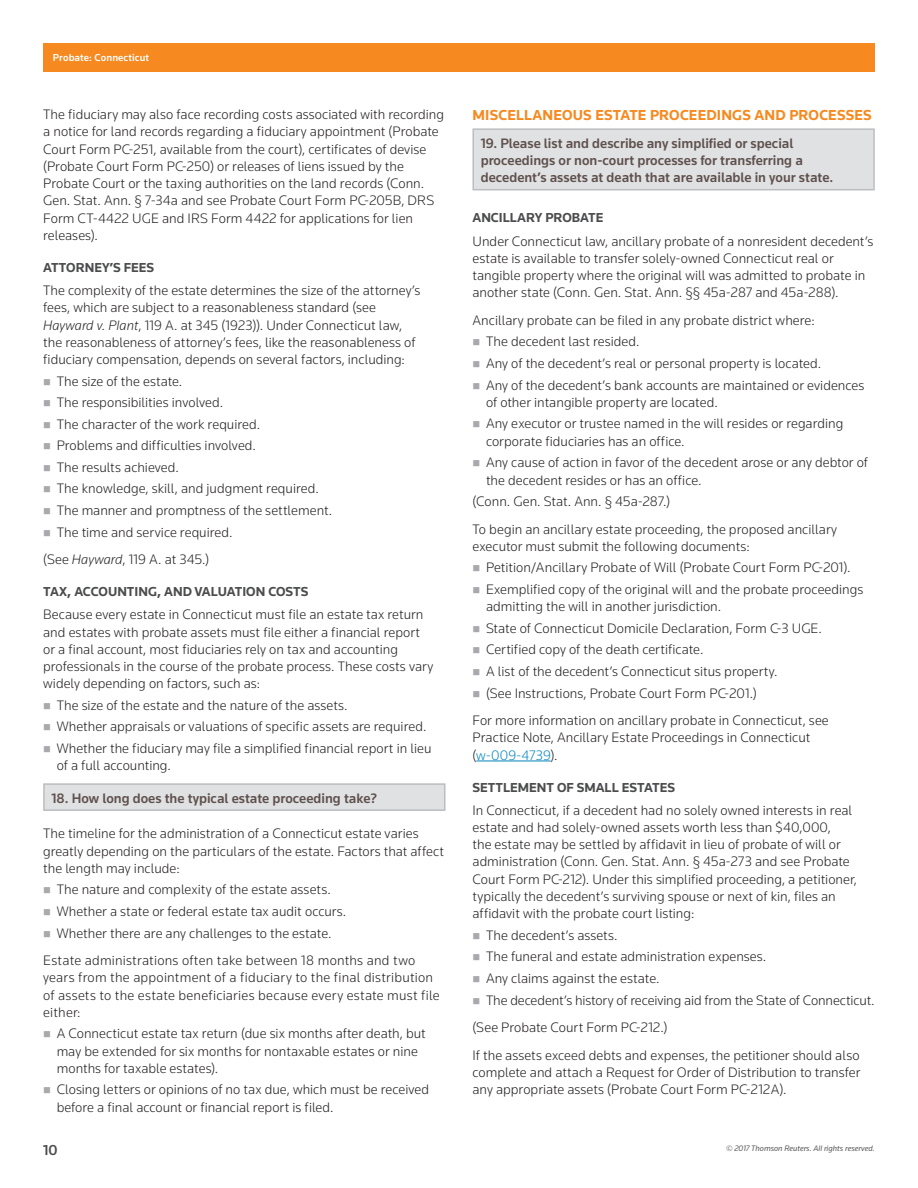
<style>
.page{position:relative;width:918px;height:1188px;background:#fff}
.page>*{position:absolute;margin:0;border:0;box-sizing:border-box;transform-origin:0 0}
.t1{font:700 15px "Knowledge";letter-spacing:.01em;color:#f6891f}
.t2{font:500 15px "Knowledge";color:#4b4c4d}
.t3{font:300 14.25px/17.2px "Knowledge";letter-spacing:.005em;color:#231f20}
.t4{font:500 14.25px/17.2px "Knowledge";color:#5f514d}
.t5{font:700 13.5px "Knowledge";color:#4b4c4d}
.t6{font:500 10.5px "Knowledge";letter-spacing:.01em;color:#fff}
.t7{font:italic 8.25px "Knowledge";color:#57585a}
.s1{font-style:italic}
.s2{color:#0083bf}
</style>
<div class="page">
<div style="left:43px;top:43px;width:832px;height:29px;background:#f6891f"></div>
<div style="left:44px;top:784px;width:401px;height:26px;background:#e0e1e3"></div>
<div style="left:43px;top:783px;width:403px;height:28px;border:2px solid #bcbdc0"></div>
<hr style="left:476px;top:761px;width:75px;height:1px;background:#0083bf">
<div style="left:473px;top:129px;width:401px;height:61px;background:#e0e1e3"></div>
<div style="left:472px;top:128px;width:403px;height:62px;border:2px solid #bcbdc0"></div>
<p class="t6" style="left:53px;top:51px;width:98px">Probate: Connecticut</p>
<p class="t3" style="left:43px;top:105px;width:402px">The fiduciary may also face recording costs associated with recording a notice for land records regarding a fiduciary appointment (Probate Court Form PC-251, available from the court), certificates of devise (Probate Court Form PC-250) or releases of liens issued by the Probate Court or the taxing authorities on the land records (Conn.<br>Gen. Stat. Ann. § 7-34a and see Probate Court Form PC-205B, DRS Form CT-4422 UGE and IRS Form 4422 for applications for lien releases).</p>
<p class="t5" style="left:43px;top:259px;width:112px">ATTORNEY’S FEES</p>
<p class="t3" style="left:43px;top:281px;width:379px">The complexity of the estate determines the size of the attorney’s fees, which are subject to a reasonableness standard (see <span class="s1">Hayward v. Plant</span>, 119 A. at 345 (1923)). Under Connecticut law, the reasonableness of attorney’s fees, like the reasonableness of fiduciary compensation, depends on several factors, including:</p>
<p class="t3" style="left:57px;top:370px;width:277px;line-height:21.6px">The size of the estate.<br>The responsibilities involved.<br>The character of the work required.<br>Problems and difficulties involved.<br>The results achieved.<br>The knowledge, skill, and judgment required.<br>The manner and promptness of the settlement.<br>The time and service required.</p>
<p class="t3" style="left:43px;top:550px;width:168px">(See <span class="s1">Hayward</span>, 119 A. at 345.)</p>
<p class="t5" style="left:43px;top:583px;width:267px">TAX, ACCOUNTING, AND VALUATION COSTS</p>
<p class="t3" style="left:43px;top:606px;width:392px">Because every estate in Connecticut must file an estate tax return and estates with probate assets must file either a financial report or a final account, most fiduciaries rely on tax and accounting professionals in the course of the probate process. These costs vary widely depending on factors, such as:</p>
<p class="t3" style="left:57px;top:694px;width:376px;line-height:21.6px">The size of the estate and the nature of the assets.<br>Whether appraisals or valuations of specific assets are required.<br>Whether the fiduciary may file a simplified financial report in lieu</p>
<p class="t3" style="left:57px;top:757px;width:116px">of a full accounting.</p>
<p class="t4" style="left:51px;top:789px;width:327px">18. How long does the typical estate proceeding take?</p>
<p class="t3" style="left:43px;top:825px;width:402px">The timeline for the administration of a Connecticut estate varies greatly depending on the particulars of the estate. Factors that affect the length may include:</p>
<p class="t3" style="left:57px;top:879px;width:291px;line-height:21.6px">The nature and complexity of the estate assets.<br>Whether a state or federal estate tax audit occurs.<br>Whether there are any challenges to the estate.</p>
<p class="t3" style="left:43px;top:952px;width:398px">Estate administrations often take between 18 months and two years from the appointment of a fiduciary to the final distribution of assets to the estate beneficiaries because every estate must file either:</p>
<p class="t3" style="left:57px;top:1025px;width:371px">A Connecticut estate tax return (due six months after death, but may be extended for six months for nontaxable estates or nine months for taxable estates).</p>
<p class="t3" style="left:57px;top:1081px;width:374px">Closing letters or opinions of no tax due, which must be received before a final account or financial report is filed.</p>
<p class="t2" style="left:43px;top:1141px;width:16px">10</p>
<p class="t1" style="left:472px;top:105px;width:401px">MISCELLANEOUS ESTATE PROCEEDINGS AND PROCESSES</p>
<p class="t4" style="left:481px;top:134px;width:354px">19. Please list and describe any simplified or special proceedings or non-court processes for transferring a decedent’s assets at death that are available in your state.</p>
<p class="t5" style="left:472px;top:210px;width:133px">ANCILLARY PROBATE</p>
<p class="t3" style="left:472px;top:232px;width:403px">Under Connecticut law, ancillary probate of a nonresident decedent’s estate is available to transfer solely-owned Connecticut real or tangible property where the original will was admitted to probate in another state (Conn. Gen. Stat. Ann. §§ 45a-287 and 45a-288).</p>
<p class="t3" style="left:486px;top:309px;width:380px;line-height:21.6px;text-indent:-14px">Ancillary probate can be filed in any probate district where:<br>The decedent last resided.<br>Any of the decedent’s real or personal property is located.<br>Any of the decedent’s bank accounts are maintained or evidences</p>
<p class="t3" style="left:486px;top:391px;width:359px;line-height:21.6px">of other intangible property are located.<br>Any executor or trustee named in the will resides or regarding</p>
<p class="t3" style="left:486px;top:430px;width:383px;line-height:21.6px">corporate fiduciaries has an office.<br>Any cause of action in favor of the decedent arose or any debtor of</p>
<p class="t3" style="left:473px;top:469px;width:231px;line-height:21.6px;text-indent:13px">the decedent resides or has an office. (Conn. Gen. Stat. Ann. § 45a-287.)</p>
<p class="t3" style="left:473px;top:520px;width:366px">To begin an ancillary estate proceeding, the proposed ancillary executor must submit the following documents:</p>
<p class="t3" style="left:486px;top:557px;width:379px;line-height:21.6px">Petition/Ancillary Probate of Will (Probate Court Form PC-201).<br>Exemplified copy of the original will and the probate proceedings</p>
<p class="t3" style="left:486px;top:595px;width:337px;line-height:21.6px">admitting the will in another jurisdiction.<br>State of Connecticut Domicile Declaration, Form C-3 UGE.<br>Certified copy of the death certificate.<br>A list of the decedent’s Connecticut situs property.<br>(See Instructions, Probate Court Form PC-201.)</p>
<p class="t3" style="left:473px;top:711px;width:358px">For more information on ancillary probate in Connecticut, see<br>Practice Note, Ancillary Estate Proceedings in Connecticut (<span class="s2">w-009-4739</span>).</p>
<p class="t5" style="left:472px;top:779px;width:204px">SETTLEMENT OF SMALL ESTATES</p>
<p class="t3" style="left:472px;top:801px;width:386px">In Connecticut, if a decedent had no solely owned interests in real estate and had solely-owned assets worth less than $40,000,<br>the estate may be settled by affidavit in lieu of probate of will or administration (Conn. Gen. Stat. Ann. § 45a-273 and see Probate Court Form PC-212). Under this simplified proceeding, a petitioner, typically the decedent’s surviving spouse or next of kin, files an affidavit with the probate court listing:</p>
<p class="t3" style="left:486px;top:924px;width:390px;line-height:21.6px">The decedent’s assets.<br>The funeral and estate administration expenses.<br>Any claims against the estate.<br>The decedent’s history of receiving aid from the State of Connecticut.</p>
<p class="t3" style="left:473px;top:1013px;width:389px;line-height:27.5px">(See Probate Court Form PC-212.)<br>If the assets exceed debts and expenses, the petitioner should also</p>
<p class="t3" style="left:473px;top:1063px;width:389px">complete and attach a Request for Order of Distribution to transfer any appropriate assets (Probate Court Form PC-212A).</p>
<p class="t7" style="left:726px;top:1143px;width:150px">© 2017 Thomson Reuters. All rights reserved.</p>
</div>
